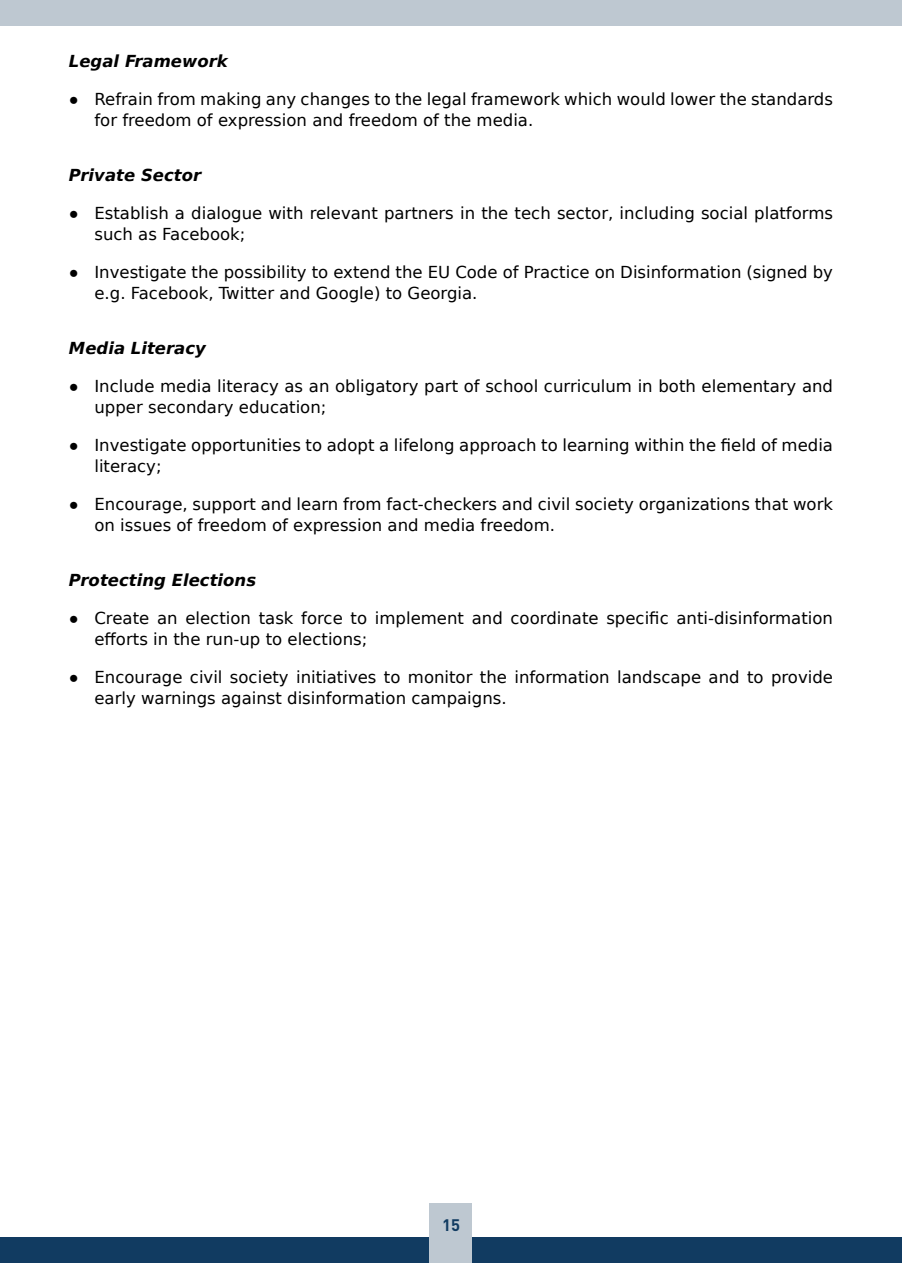
<style>
.page{position:relative;width:902px;height:1263px;background:#fff}
.page>*{position:absolute;margin:0;border:0;box-sizing:border-box;transform-origin:0 0}
.t1{font:16.5px/21px "DejaVu Sans";color:#000}
.t2{font:italic 700 16.5px "DejaVu Sans";color:#000}
.t3{font:700 16.5px "DIN";color:#113b61}
.s1{font-family:"Arial";font-weight:700}
</style>
<div class="page">
<div style="left:0;top:0;width:901px;height:26px;background:#bec8d1"></div>
<div style="left:0;top:1237px;width:901px;height:26px;background:#113b61"></div>
<div style="left:429px;top:1203px;width:43px;height:60px;background:#bec8d1"></div>
<p class="t2" style="left:69px;top:48px;width:160px">Legal Framework</p>
<p class="t1" style="left:94px;top:88px;width:740px;text-indent:-26px"><span class="s1">●</span> Refrain from making any changes to the legal framework which would lower the standards for freedom of expression and freedom of the media.</p>
<p class="t2" style="left:69px;top:162px;width:134px">Private Sector</p>
<p class="t1" style="left:94px;top:202px;width:740px;text-indent:-26px"><span class="s1">●</span> Establish a dialogue with relevant partners in the tech sector, including social platforms such as Facebook;</p>
<p class="t1" style="left:94px;top:261px;width:740px;text-indent:-26px"><span class="s1">●</span> Investigate the possibility to extend the EU Code of Practice on Disinformation (signed by e.g. Facebook, Twitter and Google) to Georgia.</p>
<p class="t2" style="left:69px;top:335px;width:139px">Media Literacy</p>
<p class="t1" style="left:94px;top:375px;width:740px;text-indent:-26px"><span class="s1">●</span> Include media literacy as an obligatory part of school curriculum in both elementary and upper secondary education;</p>
<p class="t1" style="left:94px;top:434px;width:740px;text-indent:-26px"><span class="s1">●</span> Investigate opportunities to adopt a lifelong approach to learning within the field of media literacy;</p>
<p class="t1" style="left:94px;top:493px;width:740px;text-indent:-26px"><span class="s1">●</span> Encourage, support and learn from fact-checkers and civil society organizations that work on issues of freedom of expression and media freedom.</p>
<p class="t2" style="left:69px;top:567px;width:189px">Protecting Elections</p>
<p class="t1" style="left:94px;top:607px;width:740px;text-indent:-26px"><span class="s1">●</span> Create an election task force to implement and coordinate specific anti-disinformation efforts in the run-up to elections;</p>
<p class="t1" style="left:94px;top:666px;width:740px;text-indent:-26px"><span class="s1">●</span> Encourage civil society initiatives to monitor the information landscape and to provide early warnings against disinformation campaigns.</p>
<p class="t3" style="left:442px;top:1214px;width:19px">15</p>
</div>
